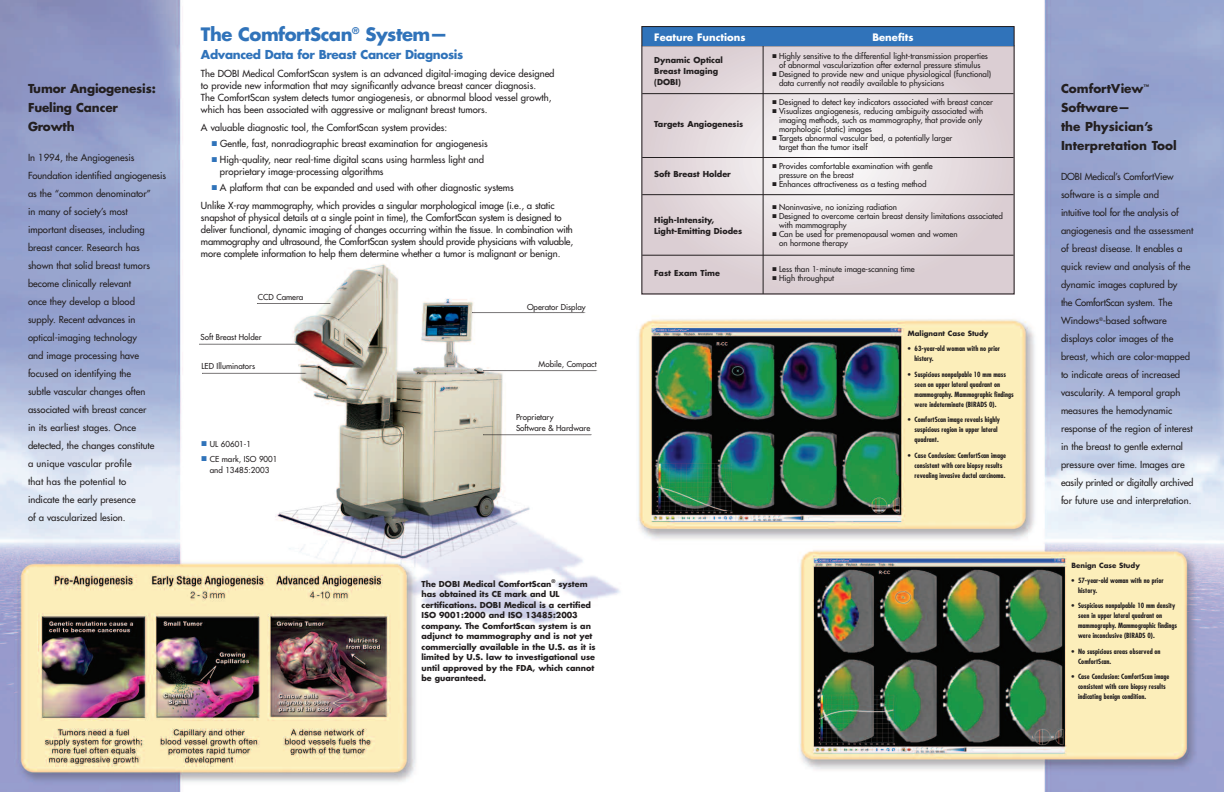
<style>
.page{position:relative;width:1224px;height:792px;background:#fff}
.page>*{position:absolute;margin:0;border:0;box-sizing:border-box;transform-origin:0 0}
.t1{font:700 18px "Futura";letter-spacing:-.03em;color:#3073ba}
.t2{font:700 12px/19px "Futura";color:#231f20}
.t3{font:700 12px "Futura";letter-spacing:-.03em;color:#3073ba}
.t4{font:700 10px "Futura";color:#fff}
.t5{font:9.5px/18px "Futura";color:#231f20}
.t6{font:8px/9px "Futura";color:#231f20}
.t7{font:700 8px/10.5px "Futura";color:#231f20}
.t8{font:700 condensed 7px/10px "Futura";color:#231f20}
.t9{font:700 7px "Futura";color:#231f20}
.t10{font:700 5px "Futura";color:#231f20}
.s1{color:#3073ba}
</style>
<div class="page">
<img style="left:0;top:0;width:1224px;height:792px">
<div style="left:643px;top:46px;width:370px;height:246px;background:#dbced3"></div>
<div style="left:645px;top:28px;width:366px;height:264px;background:#dccfd3;border-radius:50%"></div>
<div style="left:662px;top:40px;width:332px;height:240px;background:#dfd3d7;border-radius:50%"></div>
<div style="left:679px;top:53px;width:298px;height:215px;background:#e2d7db;border-radius:50%"></div>
<div style="left:696px;top:65px;width:264px;height:190px;background:#e6dcdf;border-radius:50%"></div>
<div style="left:713px;top:77px;width:230px;height:166px;background:#e9e0e3;border-radius:50%"></div>
<div style="left:726px;top:87px;width:204px;height:147px;background:#ebe4e6;border-radius:50%"></div>
<div style="left:738px;top:96px;width:180px;height:129px;background:#ede7ea;border-radius:50%"></div>
<div style="left:751px;top:105px;width:154px;height:111px;background:#f0ebed;border-radius:50%"></div>
<div style="left:768px;top:117px;width:120px;height:86px;background:#f2eff0;border-radius:50%"></div>
<div style="left:781px;top:126px;width:94px;height:68px;background:#f6f3f4;border-radius:50%"></div>
<div style="left:798px;top:139px;width:60px;height:43px;background:#f8f7f8;border-radius:50%"></div>
<div style="left:811px;top:148px;width:34px;height:25px;background:#fcfbfb;border-radius:50%"></div>
<div style="left:824px;top:157px;width:8px;height:6px;background:#fff;border-radius:50%"></div>
<hr style="left:763px;top:26px;width:1px;height:268px;background:#231f20">
<hr style="left:642px;top:93px;width:372px;height:1px;background:#231f20">
<hr style="left:642px;top:157px;width:372px;height:1px;background:#231f20">
<hr style="left:642px;top:194px;width:372px;height:1px;background:#231f20">
<hr style="left:642px;top:255px;width:372px;height:1px;background:#231f20">
<svg style="left:257px;top:303px;width:75px;height:1px"></svg>
<svg style="left:202px;top:373px;width:105px;height:1px"></svg>
<svg style="left:199px;top:344px;width:110px;height:1px"></svg>
<svg style="left:472px;top:312px;width:114px;height:1px"></svg>
<svg style="left:483px;top:435px;width:109px;height:1px"></svg>
<svg style="left:484px;top:370px;width:114px;height:1px"></svg>
<div style="left:642px;top:26px;width:372px;height:20px;background:#3073ba"></div>
<div style="left:641px;top:26px;width:374px;height:268px;border:1px solid #231f20"></div>
<p class="t2" style="left:28px;top:80px;width:129px">Tumor Angiogenesis:<br>Fueling Cancer<br>Growth</p>
<p class="t5" style="left:28px;top:149px;width:140px">In 1994, the Angiogenesis<br>Foundation identified angiogenesis as the “common denominator”<br>in many of society’s most important diseases, including breast cancer. Research has shown that solid breast tumors become clinically relevant<br>once they develop a blood<br>supply. Recent advances in optical-imaging technology<br>and image processing have focused on identifying the<br>subtle vascular changes often associated with breast cancer<br>in its earliest stages. Once detected, the changes constitute<br>a unique vascular profile<br>that has the potential to<br>indicate the early presence<br>of a vascularized lesion.</p>
<h1 class="t1" style="left:201px;top:26px;width:248px">The ComfortScan<sup>®</sup> System—</h1>
<p class="t3" style="left:201px;top:49px;width:264px">Advanced Data for Breast Cancer Diagnosis</p>
<p class="t5" style="left:201px;top:69px;width:355px;line-height:12px">The DOBI Medical ComfortScan system is an advanced digital-imaging device designed to provide new information that may significantly advance breast cancer diagnosis.<br>The ComfortScan system detects tumor angiogenesis, or abnormal blood vessel growth, which has been associated with aggressive or malignant breast tumors.</p>
<p class="t5" style="left:201px;top:120px;width:248px">A valuable diagnostic tool, the ComfortScan system provides:</p>
<p class="t5" style="left:212px;top:136px;width:278px"><span class="s1">■</span> Gentle, fast, nonradiographic breast examination for angiogenesis</p>
<p class="t5" style="left:220px;top:155px;width:266px;line-height:12px;text-indent:-8px"><span class="s1">■</span> High-quality, near real-time digital scans using harmless light and proprietary image-processing algorithms</p>
<p class="t5" style="left:201px;top:180px;width:355px;text-indent:11px"><span class="s1">■</span> A platform that can be expanded and used with other diagnostic systems<br>Unlike X-ray mammography, which provides a singular morphological image (i.e., a static</p>
<p class="t5" style="left:201px;top:213px;width:374px;line-height:12px">snapshot of physical details at a single point in time), the ComfortScan system is designed to deliver functional, dynamic imaging of changes occurring within the tissue. In combination with mammography and ultrasound, the ComfortScan system should provide physicians with valuable, more complete information to help them determine whether a tumor is malignant or benign.</p>
<p class="t6" style="left:258px;top:293px;width:47px">CCD Camera</p>
<p class="t6" style="left:201px;top:334px;width:62px">Soft Breast Holder</p>
<p class="t6" style="left:202px;top:362px;width:55px">LED Illuminators</p>
<p class="t6" style="left:201px;top:440px;width:51px"><span class="s1">■</span> UL 60601-1</p>
<p class="t6" style="left:201px;top:454px;width:78px;line-height:11px;text-align:center"><span class="s1">■</span> CE mark, ISO 9001 and 13485:2003</p>
<p class="t6" style="left:527px;top:303px;width:60px">Operator Display</p>
<p class="t6" style="left:539px;top:360px;width:60px">Mobile, Compact</p>
<p class="t6" style="left:516px;top:412px;width:76px;line-height:10.9px">Proprietary<br>Software &amp; Hardware</p>
<p class="t7" style="left:422px;top:579px;width:132px">The DOBI Medical ComfortScan</p>
<p class="t10" style="left:552px;top:578px;width:5px">®</p>
<p class="t7" style="left:421px;top:579px;width:176px;text-indent:137px">system has obtained its CE mark and UL certifications. DOBI Medical is a certified<br>ISO 9001:2000 and ISO 13485:2003 company. The ComfortScan system is an adjunct to mammography and is not yet commercially available in the U.S. as it is limited by U.S. law to investigational use until approved by the FDA, which cannot be guaranteed.</p>
<p class="t4" style="left:654px;top:33px;width:93px">Feature Functions</p>
<p class="t7" style="left:654px;top:55px;width:70px;line-height:11px">Dynamic Optical<br>Breast Imaging (DOBI)</p>
<p class="t7" style="left:654px;top:119px;width:90px">Targets Angiogenesis</p>
<p class="t7" style="left:654px;top:169px;width:78px">Soft Breast Holder</p>
<p class="t7" style="left:654px;top:215px;width:89px;line-height:11px">High-Intensity,<br>Light-Emitting Diodes</p>
<p class="t7" style="left:654px;top:268px;width:67px">Fast Exam Time</p>
<p class="t4" style="left:872px;top:33px;width:43px">Benefits</p>
<p class="t6" style="left:772px;top:52px;width:217px;text-align:center">■ Highly sensitive to the differential light-transmission properties of abnormal vascularization after external pressure stimulus</p>
<p class="t6" style="left:779px;top:70px;width:214px;text-indent:-7px">■ Designed to provide new and unique physiological (functional) data currently not readily available to physicians</p>
<p class="t6" style="left:772px;top:98px;width:222px">■ Designed to detect key indicators associated with breast cancer</p>
<p class="t6" style="left:779px;top:107px;width:206px;text-align:justify;text-indent:-7px">■ Visualizes angiogenesis, reducing ambiguity associated with imaging methods, such as mammography, that provide only morphologic (static) images</p>
<p class="t6" style="left:779px;top:134px;width:175px;text-indent:-7px">■ Targets abnormal vascular bed, a potentially larger target than the tumor itself</p>
<p class="t6" style="left:779px;top:162px;width:155px;text-indent:-7px">■ Provides comfortable examination with gentle pressure on the breast</p>
<p class="t6" style="left:772px;top:180px;width:156px">■ Enhances attractiveness as a testing method</p>
<p class="t6" style="left:772px;top:203px;width:126px">■ Noninvasive, no ionizing radiation</p>
<p class="t6" style="left:779px;top:212px;width:225px;text-indent:-7px">■ Designed to overcome certain breast density limitations associated with mammography</p>
<p class="t6" style="left:779px;top:230px;width:180px;text-indent:-7px">■ Can be used for premenopausal women and women on hormone therapy</p>
<p class="t6" style="left:772px;top:265px;width:144px">■ Less than 1-minute image-scanning time</p>
<p class="t6" style="left:772px;top:274px;width:63px">■ High throughput</p>
<p class="t9" style="left:908px;top:330px;width:82px">Malignant Case Study</p>
<p class="t8" style="left:915px;top:344px;width:87px;text-indent:-7px">• 63-year-old woman with no prior history.</p>
<p class="t8" style="left:915px;top:370px;width:101px;text-indent:-7px">• Suspicious nonpalpable 10 mm mass seen on upper lateral quadrant on mammography. Mammographic findings were indeterminate (BIRADS 0).</p>
<p class="t8" style="left:915px;top:415px;width:87px;text-indent:-7px">• ComfortScan image reveals highly suspicious region in upper lateral quadrant.</p>
<p class="t8" style="left:915px;top:451px;width:93px;text-indent:-7px">• Case Conclusion: ComfortScan image consistent with core biopsy results revealing invasive ductal carcinoma.</p>
<p class="t2" style="left:1061px;top:81px;width:117px">ComfortView<sup>™<br></sup>Software—<br>the Physician’s<br>Interpretation Tool</p>
<p class="t5" style="left:1061px;top:169px;width:134px">DOBI Medical’s ComfortView software is a simple and<br>intuitive tool for the analysis of angiogenesis and the assessment of breast disease. It enables a quick review and analysis of the dynamic images captured by<br>the ComfortScan system. The<br>Windows<sup>®</sup>-based software displays color images of the breast, which are color-mapped to indicate areas of increased vascularity. A temporal graph measures the hemodynamic response of the region of interest in the breast to gentle external pressure over time. Images are easily printed or digitally archived for future use and interpretation.</p>
<p class="t9" style="left:1072px;top:562px;width:70px">Benign Case Study</p>
<p class="t8" style="left:1078px;top:576px;width:87px;text-indent:-7px">• 57-year-old woman with no prior history.</p>
<p class="t8" style="left:1078px;top:601px;width:101px;text-indent:-7px">• Suspicious nonpalpable 10 mm density seen in upper lateral quadrant on mammography. Mammographic findings were inconclusive (BIRADS 0).</p>
<p class="t8" style="left:1078px;top:647px;width:84px;text-indent:-7px">• No suspicious areas observed on<br>ComfortScan.</p>
<p class="t8" style="left:1078px;top:672px;width:93px;text-indent:-7px">• Case Conclusion: ComfortScan image consistent with core biopsy results indicating benign condition.</p>
</div>
